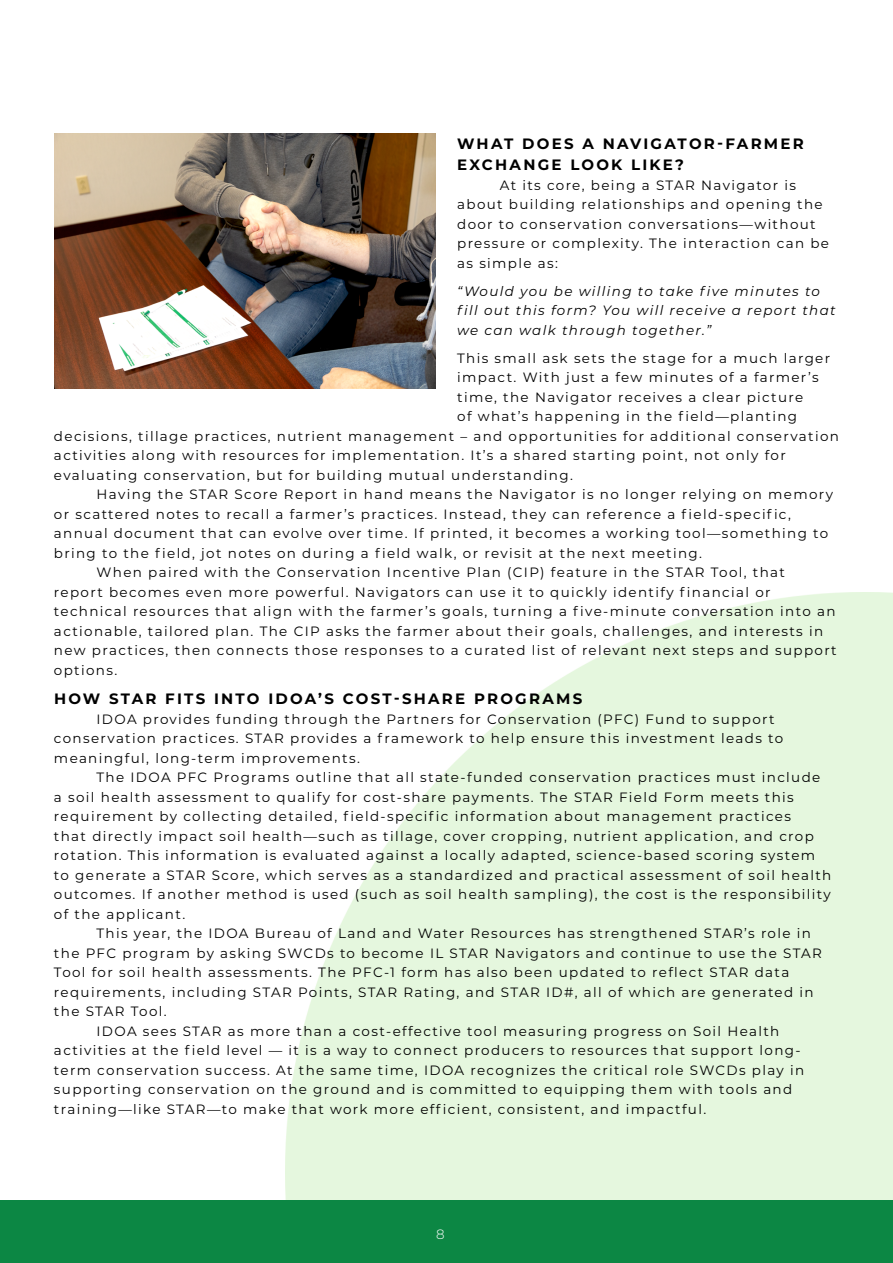
<style>
.page{position:relative;width:893px;height:1263px;background:#fff}
.page>*{position:absolute;margin:0;border:0;box-sizing:border-box;transform-origin:0 0}
.t1{font:700 15px/21px "Montserrat";letter-spacing:.15em;color:#000}
.t2{font:13.5px/19.5px "Montserrat";letter-spacing:.1em;color:#000}
.t3{font:italic 13.5px/19.5px "Montserrat";letter-spacing:.1em;color:#000}
.t4{font:300 13.5px "Montserrat";color:#fff}
</style>
<div class="page">
<div style="left:0;top:1200px;width:893px;height:63px;background:#0c8744"></div>
<img style="left:54px;top:133px;width:382px;height:255px">
<p class="t1" style="left:457px;top:133px;width:348px">WHAT DOES A NAVIGATOR-FARMER<br>EXCHANGE LOOK LIKE?</p>
<p class="t2" style="left:457px;top:175px;width:373px;text-indent:43px">At its core, being a STAR Navigator is about building relationships and opening the door to conservation conversations—without pressure or complexity. The interaction can be as simple as:</p>
<p class="t3" style="left:457px;top:281px;width:380px">“Would you be willing to take five minutes to fill out this form? You will receive a report that we can walk through together.”</p>
<p class="t2" style="left:457px;top:348px;width:375px">This small ask sets the stage for a much larger</p>
<p class="t2" style="left:457px;top:367px;width:363px">impact. With just a few minutes of a farmer’s</p>
<p class="t2" style="left:457px;top:387px;width:348px">time, the Navigator receives a clear picture</p>
<p class="t2" style="left:457px;top:406px;width:341px">of what’s happening in the field—planting</p>
<p class="t2" style="left:54px;top:426px;width:786px">decisions, tillage practices, nutrient management – and opportunities for additional conservation</p>
<p class="t2" style="left:54px;top:445px;width:733px">activities along with resources for implementation. It’s a shared starting point, not only for</p>
<p class="t2" style="left:54px;top:465px;width:520px">evaluating conservation, but for building mutual understanding.</p>
<p class="t2" style="left:97px;top:484px;width:738px">Having the STAR Score Report in hand means the Navigator is no longer relying on memory</p>
<p class="t2" style="left:54px;top:504px;width:738px">or scattered notes to recall a farmer’s practices. Instead, they can reference a field-specific,</p>
<p class="t2" style="left:54px;top:523px;width:776px">annual document that can evolve over time. If printed, it becomes a working tool—something to</p>
<p class="t2" style="left:54px;top:543px;width:650px">bring to the field, jot notes on during a field walk, or revisit at the next meeting.</p>
<p class="t2" style="left:97px;top:562px;width:690px">When paired with the Conservation Incentive Plan (CIP) feature in the STAR Tool, that</p>
<p class="t2" style="left:54px;top:582px;width:718px">report becomes even more powerful. Navigators can use it to quickly identify financial or</p>
<p class="t2" style="left:54px;top:601px;width:783px">technical resources that align with the farmer’s goals, turning a five-minute conversation into an</p>
<p class="t2" style="left:54px;top:621px;width:771px">actionable, tailored plan. The CIP asks the farmer about their goals, challenges, and interests in</p>
<p class="t2" style="left:54px;top:640px;width:784px">new practices, then connects those responses to a curated list of relevant next steps and support</p>
<p class="t2" style="left:54px;top:660px;width:65px">options.</p>
<p class="t1" style="left:54px;top:688px;width:530px">HOW STAR FITS INTO IDOA’S COST-SHARE PROGRAMS</p>
<p class="t2" style="left:54px;top:709px;width:731px;text-indent:43px">IDOA provides funding through the Partners for Conservation (PFC) Fund to support conservation practices. STAR provides a framework to help ensure this investment leads to meaningful, long-term improvements.</p>
<p class="t2" style="left:97px;top:767px;width:725px">The IDOA PFC Programs outline that all state-funded conservation practices must include</p>
<p class="t2" style="left:54px;top:787px;width:741px">a soil health assessment to qualify for cost-share payments. The STAR Field Form meets this</p>
<p class="t2" style="left:54px;top:806px;width:738px">requirement by collecting detailed, field-specific information about management practices</p>
<p class="t2" style="left:54px;top:826px;width:761px">that directly impact soil health—such as tillage, cover cropping, nutrient application, and crop</p>
<p class="t2" style="left:54px;top:845px;width:763px">rotation. This information is evaluated against a locally adapted, science-based scoring system</p>
<p class="t2" style="left:54px;top:865px;width:779px">to generate a STAR Score, which serves as a standardized and practical assessment of soil health</p>
<p class="t2" style="left:54px;top:884px;width:778px">outcomes. If another method is used (such as soil health sampling), the cost is the responsibility</p>
<p class="t2" style="left:54px;top:904px;width:133px">of the applicant.</p>
<p class="t2" style="left:97px;top:923px;width:716px">This year, the IDOA Bureau of Land and Water Resources has strengthened STAR’s role in</p>
<p class="t2" style="left:54px;top:943px;width:770px">the PFC program by asking SWCDs to become IL STAR Navigators and continue to use the STAR</p>
<p class="t2" style="left:54px;top:962px;width:737px">Tool for soil health assessments. The PFC-1 form has also been updated to reflect STAR data</p>
<p class="t2" style="left:54px;top:982px;width:761px">requirements, including STAR Points, STAR Rating, and STAR ID#, all of which are generated in</p>
<p class="t2" style="left:54px;top:1001px;width:114px">the STAR Tool.</p>
<p class="t2" style="left:97px;top:1021px;width:684px">IDOA sees STAR as more than a cost-effective tool measuring progress on Soil Health</p>
<p class="t2" style="left:54px;top:1040px;width:748px">activities at the field level — it is a way to connect producers to resources that support long-</p>
<p class="t2" style="left:54px;top:1060px;width:752px">term conservation success. At the same time, IDOA recognizes the critical role SWCDs play in</p>
<p class="t2" style="left:54px;top:1079px;width:740px">supporting conservation on the ground and is committed to equipping them with tools and</p>
<p class="t2" style="left:54px;top:1099px;width:654px">training—like STAR—to make that work more efficient, consistent, and impactful.</p>
<p class="t4" style="left:436px;top:1225px;width:10px">8</p>
</div>
